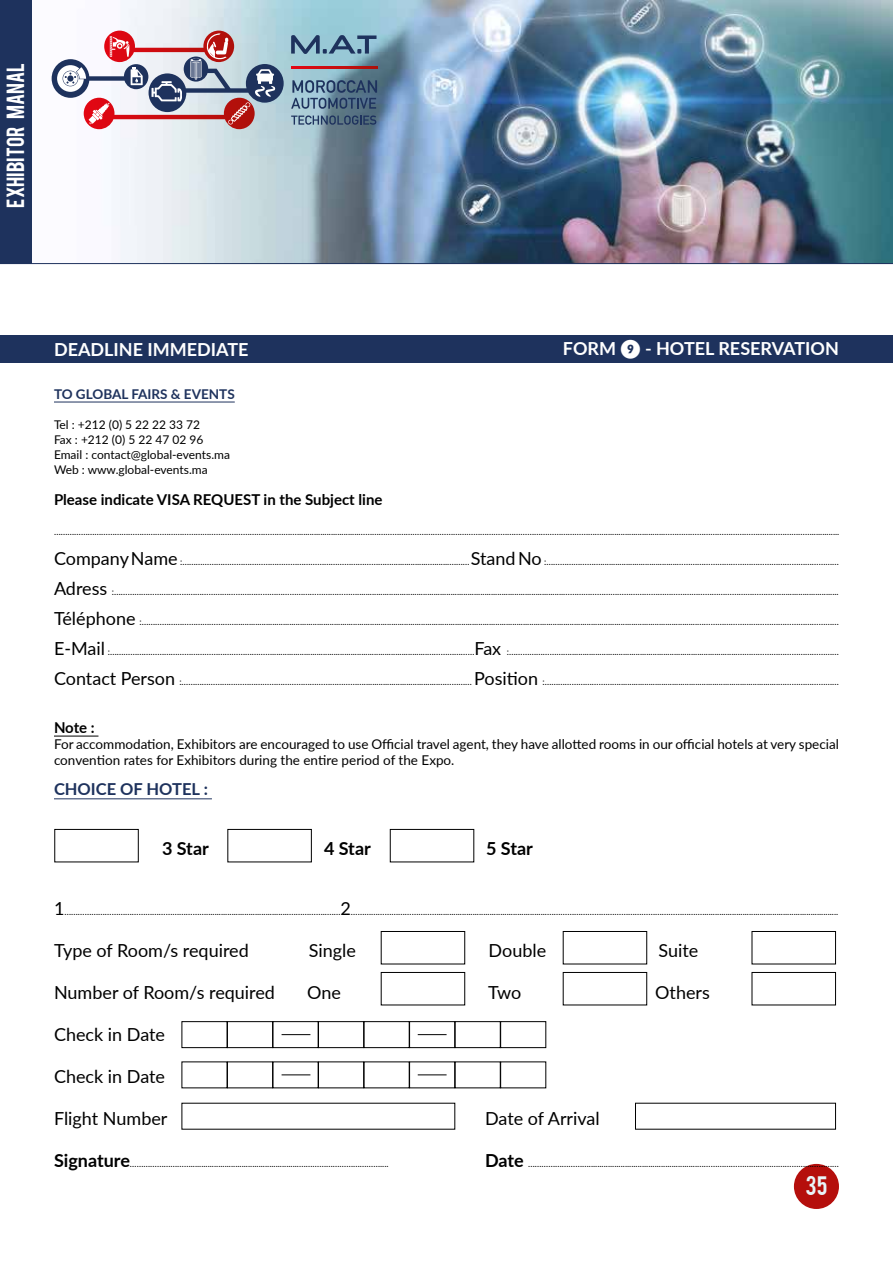
<style>
.page{position:relative;width:893px;height:1263px;background:#fff}
.page>*{position:absolute;margin:0;border:0;box-sizing:border-box;transform-origin:0 0}
.t1{font:21px "Bebas";color:#e8f5f9}
.t2{font:19.5px "Bebas";color:#fff}
.t3{font:18px "Lato";color:#000}
.t4{font:700 18px "Lato";color:#fff}
.t5{font:700 18px "Lato";color:#000}
.t6{font:700 16.5px "Lato";color:#1e325d}
.t7{font:700 15px "Lato";color:#000}
.t8{font:13.5px/16.2px "Lato";color:#000}
.t9{font:700 13.5px "Lato";color:#1e325d}
.t10{font:12px/15px "Lato";color:#000}
.t11{font:9px "Lato";color:#000}
.s1{font-size:18px}
.s2{font-weight:700;font-size:18px}
</style>
<div class="page">
<img style="left:31px;top:0;width:862px;height:263px">
<div style="left:0;top:0;width:31px;height:264px;background:#1e325d"></div>
<hr style="left:0;top:263px;width:893px;height:1px;background:#1e325d">
<svg style="left:52px;top:31px;width:232px;height:98px"></svg>
<svg style="left:291px;top:80px;width:86px;height:29px;background:#5b7891"></svg>
<svg style="left:291px;top:115px;width:85px;height:10px"></svg>
<svg style="left:291px;top:35px;width:85px;height:19px;background:#6a8ea8"></svg>
<svg style="left:291px;top:66px;width:86px;height:2px"></svg>
<div style="left:794px;top:1164px;width:45px;height:45px;background:#b50f0c;border-radius:50%"></div>
<div style="left:0;top:335px;width:893px;height:27px;background:#1e325d"></div>
<hr style="left:54px;top:402px;width:181px;height:1px;background:#1e325d">
<hr style="left:54px;top:736px;width:44px;height:1px;background:#000">
<hr style="left:54px;top:798px;width:158px;height:1px;background:#1e325d">
<div style="left:55px;top:829px;width:83px;height:33px;border:1px solid #000"></div>
<div style="left:381px;top:931px;width:84px;height:33px;border:1px solid #000"></div>
<div style="left:381px;top:972px;width:84px;height:33px;border:1px solid #000"></div>
<div style="left:563px;top:931px;width:84px;height:33px;border:1px solid #000"></div>
<div style="left:563px;top:972px;width:84px;height:33px;border:1px solid #000"></div>
<div style="left:752px;top:931px;width:84px;height:33px;border:1px solid #000"></div>
<div style="left:752px;top:972px;width:84px;height:33px;border:1px solid #000"></div>
<div style="left:228px;top:829px;width:84px;height:33px;border:1px solid #000"></div>
<div style="left:390px;top:829px;width:84px;height:33px;border:1px solid #000"></div>
<div style="left:182px;top:1021px;width:45px;height:27px;border:1px solid #000"></div>
<div style="left:273px;top:1021px;width:45px;height:27px;border:1px solid #000"></div>
<div style="left:364px;top:1021px;width:45px;height:27px;border:1px solid #000"></div>
<div style="left:455px;top:1021px;width:45px;height:27px;border:1px solid #000"></div>
<div style="left:227px;top:1021px;width:46px;height:27px;border:1px solid #000"></div>
<div style="left:318px;top:1021px;width:46px;height:27px;border:1px solid #000"></div>
<div style="left:409px;top:1021px;width:46px;height:27px;border:1px solid #000"></div>
<div style="left:500px;top:1021px;width:46px;height:27px;border:1px solid #000"></div>
<svg style="left:282px;top:1034px;width:28px;height:1px"></svg>
<svg style="left:418px;top:1034px;width:29px;height:1px"></svg>
<div style="left:227px;top:1062px;width:46px;height:26px;border:1px solid #000"></div>
<div style="left:318px;top:1062px;width:46px;height:26px;border:1px solid #000"></div>
<div style="left:409px;top:1062px;width:46px;height:26px;border:1px solid #000"></div>
<svg style="left:282px;top:1074px;width:28px;height:1px"></svg>
<svg style="left:418px;top:1074px;width:29px;height:1px"></svg>
<h2 class="t2" style="left:1px;top:208px;width:146px;rotate:-90deg">EXHIBITOR MANAL</h2>
<h3 class="t4" style="left:54px;top:336px;width:196px">DEADLINE IMMEDIATE</h3>
<h3 class="t4" style="left:563px;top:335px;width:278px">FORM ❾ - HOTEL RESERVATION</h3>
<h3 class="t9" style="left:54px;top:384px;width:182px">TO GLOBAL FAIRS &amp; EVENTS</h3>
<h3 class="t10" style="left:54px;top:416px;width:178px">Tel : +212 (0) 5 22 22 33 72<br>Fax : +212 (0) 5 22 47 02 96<br>Email : contact@global-events.ma<br>Web : www.global-events.ma</h3>
<h3 class="t7" style="left:54px;top:488px;width:330px">Please indicate VISA REQUEST in the Subject line</h3>
<p class="t11" style="left:54px;top:525px;width:787px">……………………………………………………………………………………………….............................……………………………………………………………………………………………….............................………………………………………………………….............</p>
<p class="t11" style="left:54px;top:555px;width:786px"><span class="s1">Company Name</span> :………………………………………………………………………………….................….......……… <span class="s1">Stand No</span> :……………………....................................………………………………………………………………</p>
<p class="t11" style="left:54px;top:585px;width:786px"><span class="s1">Adress</span> :……………………………………………………………………………………………….................................................................................................……………………………………………………………………………………............................</p>
<p class="t11" style="left:54px;top:615px;width:786px"><span class="s1">Téléphone</span> :…………………………………….........................................................................................................................................................................................................................………………………………………………………</p>
<p class="t11" style="left:54px;top:645px;width:786px"><span class="s1">E-Mail</span> :……………………………………………………………….........................................................................…………………<span class="s1">Fax</span> :………………………...............................................................................………………………………………</p>
<p class="t11" style="left:54px;top:675px;width:786px"><span class="s1">Contact Person</span> :………………………………………………………………………...................................…………… <span class="s1">Position</span> :……………………………...........................................................................………………………</p>
<h3 class="t7" style="left:54px;top:716px;width:42px">Note :</h3>
<h3 class="t8" style="left:54px;top:735px;width:786px">For accommodation, Exhibitors are encouraged to use Official travel agent, they have allotted rooms in our official hotels at very special convention rates for Exhibitors during the entire period of the Expo.</h3>
<h3 class="t6" style="left:54px;top:777px;width:155px">CHOICE OF HOTEL :</h3>
<h3 class="t5" style="left:162px;top:835px;width:48px">3 Star</h3>
<h3 class="t5" style="left:324px;top:835px;width:48px">4 Star</h3>
<h3 class="t5" style="left:486px;top:835px;width:48px">5 Star</h3>
<p class="t11" style="left:54px;top:905px;width:786px"><span class="s1">1</span>……………………………………………………….......................................……………..……<span class="s1">2</span>…………………………………...................................................……………………………………………………………................................................................</p>
<h3 class="t3" style="left:54px;top:938px;width:196px">Type of Room/s required</h3>
<h3 class="t3" style="left:309px;top:938px;width:49px">Single</h3>
<h3 class="t3" style="left:489px;top:938px;width:59px">Double</h3>
<h3 class="t3" style="left:659px;top:938px;width:41px">Suite</h3>
<h3 class="t3" style="left:54px;top:979px;width:223px">Number of Room/s required</h3>
<h3 class="t3" style="left:307px;top:979px;width:35px">One</h3>
<h3 class="t3" style="left:488px;top:979px;width:35px">Two</h3>
<h3 class="t3" style="left:655px;top:979px;width:56px">Others</h3>
<h3 class="t3" style="left:54px;top:1021px;width:113px">Check in Date</h3>
<h3 class="t3" style="left:54px;top:1063px;width:113px">Check in Date</h3>
<h3 class="t3" style="left:54px;top:1105px;width:115px">Flight Number</h3>
<h3 class="t3" style="left:485px;top:1105px;width:116px">Date of Arrival</h3>
<p class="t11" style="left:54px;top:1157px;width:336px"><span class="s2">Signature</span>………………………...................................................………………………………....</p>
<p class="t11" style="left:485px;top:1157px;width:355px"><span class="s2">Date</span> ………………………...................................................………………………………………………………</p>
<h1 class="t1" style="left:805px;top:1170px;width:24px">35</h1>
</div>
